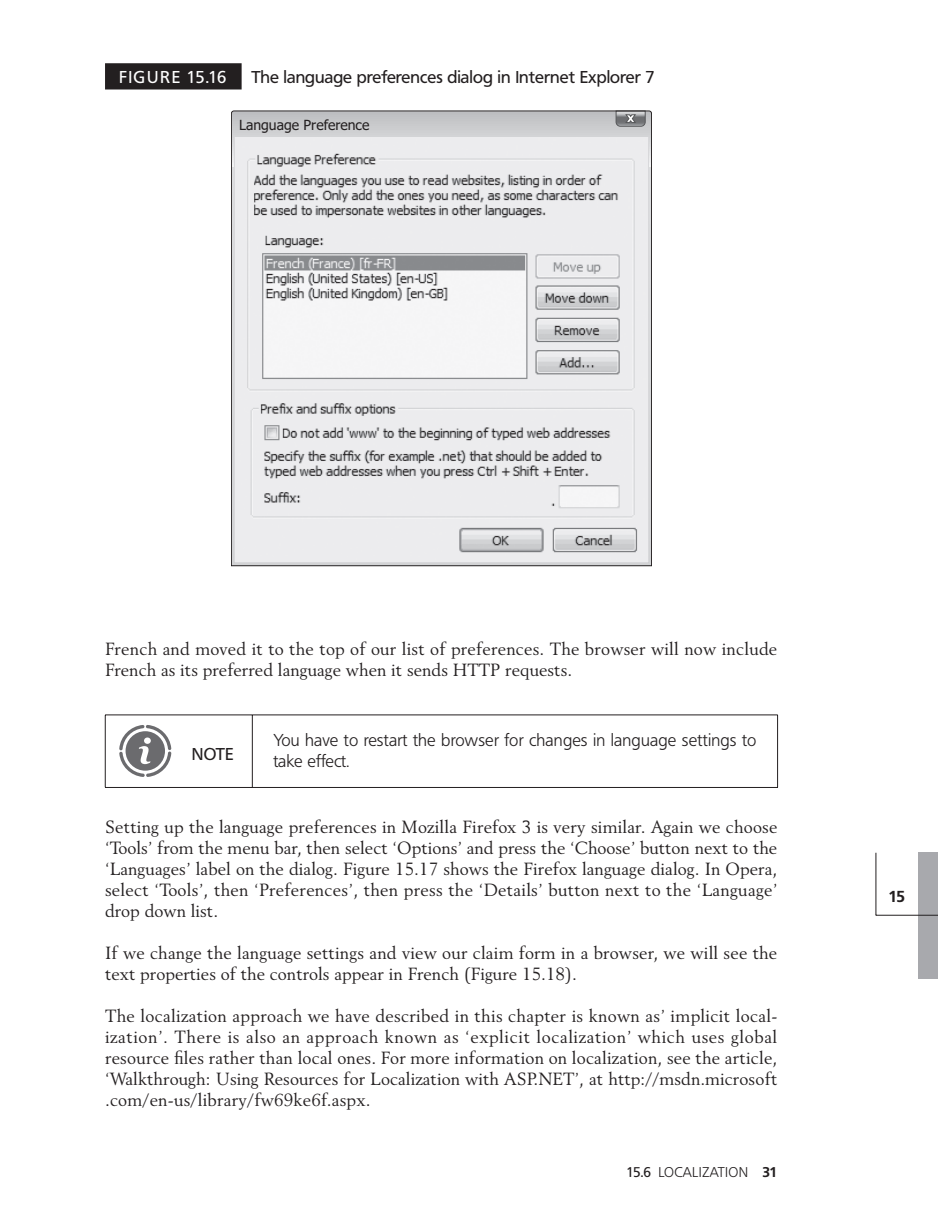
<style>
.page{position:relative;width:938px;height:1221px;background:#fff}
.page>*{position:absolute;margin:0;border:0;box-sizing:border-box;transform-origin:0 0}
.t1{font:17.5px/21px "Revival 565 BT";letter-spacing:.01em;color:#231f20}
.t2{font:300 17.15px/21px "Frutiger BQ";letter-spacing:.01em;color:#231f20}
.t3{font:17.15px "Frutiger BQ";color:#231f20}
.t4{font:17.15px "Frutiger BQ";letter-spacing:.075em;color:#fff}
.t5{font:700 15.75px "Frutiger BQ";color:#231f20}
.t6{font:14px "Tahoma";color:#231f20}
.t7{font:300 14px "Frutiger BQ";letter-spacing:.03em;color:#231f20}
.s1{font-weight:400}
.s2{font-weight:700}
</style>
<div class="page">
<div style="left:918px;top:852px;width:20px;height:126px;background:#a8a9ad"></div>
<hr style="left:875px;top:852px;width:1px;height:63px;background:#231f20">
<hr style="left:875px;top:914px;width:63px;height:1px;background:#231f20">
<div style="left:105px;top:63px;width:137px;height:26px;background:#231f20"></div>
<svg style="left:231px;top:111px;width:421px;height:455px;background:#c5c5c8"></svg>
<img style="left:235px;top:137px;width:413px;height:425px">
<hr style="left:105px;top:714px;width:147px;height:1px;background:#231f20">
<hr style="left:105px;top:715px;width:1px;height:72px;background:#231f20">
<hr style="left:252px;top:714px;width:525px;height:1px;background:#231f20">
<hr style="left:252px;top:715px;width:1px;height:72px;background:#231f20">
<hr style="left:777px;top:715px;width:1px;height:72px;background:#231f20">
<hr style="left:105px;top:787px;width:147px;height:1px;background:#231f20">
<hr style="left:252px;top:787px;width:525px;height:1px;background:#231f20">
<svg style="left:119px;top:725px;width:52px;height:52px"></svg>
<p class="t4" style="left:119px;top:69px;width:109px">FIGURE 15.16</p>
<p class="t3" style="left:251px;top:69px;width:404px">The language preferences dialog in Internet Explorer 7</p>
<p class="t6" style="left:239px;top:120px;width:132px">Language Preference</p>
<p class="t1" style="left:105px;top:639px;width:674px">French and moved it to the top of our list of preferences. The browser will now include<br>French as its preferred language when it sends HTTP requests.</p>
<p class="t3" style="left:192px;top:746px;width:43px">NOTE</p>
<p class="t2" style="left:273px;top:731px;width:484px">You have to restart the browser for changes in language settings to take effect.</p>
<p class="t1" style="left:105px;top:817px;width:674px;text-align:justify">Setting up the language preferences in Mozilla Firefox 3 is very similar. Again we choose ‘Tools’ from the menu bar, then select ‘Options’ and press the ‘Choose’ button next to the ‘Languages’ label on the dialog. Figure 15.17 shows the Firefox language dialog. In Opera, select ‘Tools’, then ‘Preferences’, then press the ‘Details’ button next to the ‘Language’ drop down list.</p>
<p class="t1" style="left:105px;top:943px;width:674px">If we change the language settings and view our claim form in a browser, we will see the text properties of the controls appear in French (Figure 15.18).</p>
<p class="t1" style="left:105px;top:1006px;width:674px;text-align:justify">The localization approach we have described in this chapter is known as’ implicit local&shy;ization’. There is also an approach known as ‘explicit localization’ which uses global resource files rather than local ones. For more information on localization, see the article, ‘Walkthrough: Using Resources for Localization with ASP.NET’, at http://msdn.microsoft .com/en-us/library/fw69ke6f.aspx.</p>
<p class="t7" style="left:626px;top:1166px;width:152px"><span class="s1">15.6</span> LOCALIZATION <span class="s2">31</span></p>
<p class="t5" style="left:888px;top:890px;width:18px">15</p>
</div>
